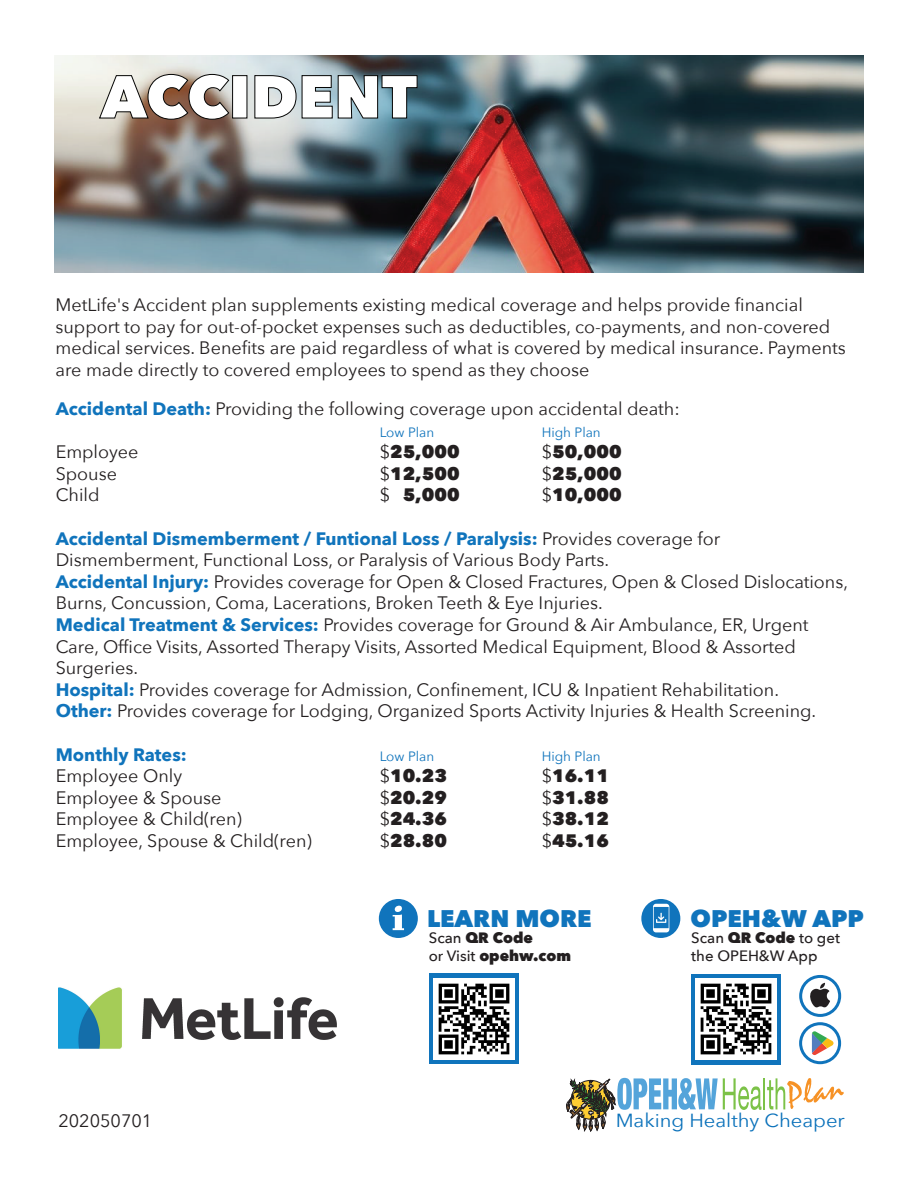
<style>
.page{position:relative;width:918px;height:1188px;background:#fff}
.page>*{position:absolute;margin:0;border:0;box-sizing:border-box;transform-origin:0 0}
.t1{font:800 59.85px "Avenir Next";color:#fff}
.t2{font:800 24px "Avenir Next";color:#1074bc}
.t3{font:18.9px "Avenir Next";color:#0a71ba;scale:1.07 1}
.t4{font:18px/21.6px "Avenir Next";color:#231f20}
.t5{font:800 18px "Avenir Next";color:#231f20}
.t6{font:700 18px "Avenir Next";color:#1074bc}
.t7{font:500 15px/18px "Avenir Next";color:#231f20}
.t8{font:800 15px/18px "Avenir Next";color:#231f20}
.t9{font:13.5px "Avenir Next";color:#1074bc}
.s1{font-weight:700;color:#1074bc}
.s2{font-weight:400}
.s3{color:#fff}
.s4{font-weight:500}
.s5{font-weight:800}
</style>
<div class="page">
<svg style="left:566px;top:1077px;width:278px;height:55px"></svg>
<svg style="left:801px;top:1024px;width:39px;height:39px"></svg>
<div style="left:799px;top:1022px;width:42px;height:42px;border:3px solid #1074bc;border-radius:50%"></div>
<div style="left:641px;top:899px;width:39px;height:39px;background:#1074bc;border-radius:50%"></div>
<svg style="left:653px;top:904px;width:16px;height:28px"></svg>
<div style="left:691px;top:974px;width:90px;height:90px;background:#1074bc"></div>
<img style="left:696px;top:978px;width:81px;height:82px">
<svg style="left:812px;top:1031px;width:22px;height:24px"></svg>
<svg style="left:801px;top:976px;width:39px;height:39px"></svg>
<div style="left:799px;top:975px;width:42px;height:42px;border:3px solid #1074bc;border-radius:50%"></div>
<svg style="left:809px;top:983px;width:21px;height:24px"></svg>
<svg style="left:379px;top:899px;width:39px;height:39px"></svg>
<div style="left:429px;top:974px;width:90px;height:90px;background:#1074bc"></div>
<img style="left:55px;top:55px;width:808px;height:217px">
<svg style="left:99px;top:74px;width:130px;height:46px;background:#a38c7c"></svg>
<div style="left:232px;top:75px;width:15px;height:43px;border:1px solid #050504"></div>
<svg style="left:254px;top:75px;width:42px;height:43px;background:#c1c9ca"></svg>
<svg style="left:302px;top:75px;width:115px;height:43px;background:#7f9eab"></svg>
<img style="left:58px;top:987px;width:279px;height:62px">
<img style="left:433px;top:978px;width:81px;height:81px">
<h1 class="t1" style="left:101px;top:60px;width:318px">ACCIDENT</h1>
<p class="t4" style="left:55px;top:293px;width:792px">MetLife's Accident plan supplements existing medical coverage and helps provide financial support to pay for out-of-pocket expenses such as deductibles, co-payments, and non-covered medical services. Benefits are paid regardless of what is covered by medical insurance. Payments are made directly to covered employees to spend as they choose</p>
<p class="t4" style="left:56px;top:397px;width:626px"><span class="s1">Accidental Death:</span> Providing the following coverage upon accidental death:</p>
<p class="t9" style="left:380px;top:420px;width:56px">Low Plan</p>
<p class="t9" style="left:542px;top:420px;width:61px">High Plan</p>
<p class="t4" style="left:56px;top:440px;width:84px">Employee</p>
<p class="t5" style="left:380px;top:441px;width:81px"><span class="s2">$</span>25,000</p>
<p class="t5" style="left:542px;top:441px;width:81px"><span class="s2">$</span>50,000</p>
<p class="t4" style="left:56px;top:462px;width:63px">Spouse</p>
<p class="t5" style="left:380px;top:462px;width:81px"><span class="s2">$</span>12,500</p>
<p class="t5" style="left:542px;top:462px;width:81px"><span class="s2">$</span>25,000</p>
<p class="t4" style="left:56px;top:484px;width:45px">Child</p>
<p class="t5" style="left:380px;top:484px;width:81px"><span class="s2">$</span><span class="s3">0</span>5,000</p>
<p class="t5" style="left:542px;top:484px;width:81px"><span class="s2">$</span>10,000</p>
<p class="t4" style="left:56px;top:527px;width:794px"><span class="s1">Accidental Dismemberment / Funtional Loss / Paralysis:</span> Provides coverage for Dismemberment, Functional Loss, or Paralysis of Various Body Parts.<br><span class="s1">Accidental Injury:</span> Provides coverage for Open &amp; Closed Fractures, Open &amp; Closed Dislocations, Burns, Concussion, Coma, Lacerations, Broken Teeth &amp; Eye Injuries.<br><span class="s1">Medical Treatment &amp; Services:</span> Provides coverage for Ground &amp; Air Ambulance, ER, Urgent Care, Office Visits, Assorted Therapy Visits, Assorted Medical Equipment, Blood &amp; Assorted Surgeries.<br><span class="s1">Hospital:</span> Provides coverage for Admission, Confinement, ICU &amp; Inpatient Rehabilitation.<br><span class="s1">Other:</span> Provides coverage for Lodging, Organized Sports Activity Injuries &amp; Health Screening.</p>
<p class="t6" style="left:56px;top:739px;width:133px">Monthly Rates:</p>
<p class="t9" style="left:380px;top:744px;width:56px">Low Plan</p>
<p class="t9" style="left:542px;top:744px;width:61px">High Plan</p>
<p class="t4" style="left:56px;top:764px;width:128px">Employee Only</p>
<p class="t5" style="left:380px;top:765px;width:69px"><span class="s2">$</span>10.23</p>
<p class="t5" style="left:542px;top:765px;width:69px"><span class="s2">$</span>16.11</p>
<p class="t4" style="left:56px;top:786px;width:167px">Employee &amp; Spouse</p>
<p class="t5" style="left:380px;top:786px;width:69px"><span class="s2">$</span>20.29</p>
<p class="t5" style="left:542px;top:786px;width:69px"><span class="s2">$</span>31.88</p>
<p class="t4" style="left:56px;top:808px;width:188px">Employee &amp; Child(ren)</p>
<p class="t5" style="left:380px;top:808px;width:69px"><span class="s2">$</span>24.36</p>
<p class="t5" style="left:542px;top:808px;width:69px"><span class="s2">$</span>38.12</p>
<p class="t4" style="left:56px;top:829px;width:258px">Employee, Spouse &amp; Child(ren)</p>
<p class="t5" style="left:380px;top:830px;width:69px"><span class="s2">$</span>28.80</p>
<p class="t5" style="left:542px;top:830px;width:69px"><span class="s2">$</span>45.16</p>
<p class="t4" style="left:58px;top:1109px;width:95px">202050701</p>
<h2 class="t2" style="left:427px;top:903px;width:166px">LEARN MORE</h2>
<p class="t8" style="left:429px;top:928px;width:144px"><span class="s4">Scan</span> QR Code<br><span class="s4">or Visit</span> opehw.com</p>
<h2 class="t2" style="left:691px;top:904px;width:175px">OPEH&amp;W APP</h2>
<p class="t7" style="left:691px;top:928px;width:150px">Scan <span class="s5">QR Code</span> to get the OPEH&amp;W App</p>
<p class="t3" style="left:616px;top:1104px;width:216px">Making Healthy Cheaper</p>
</div>
